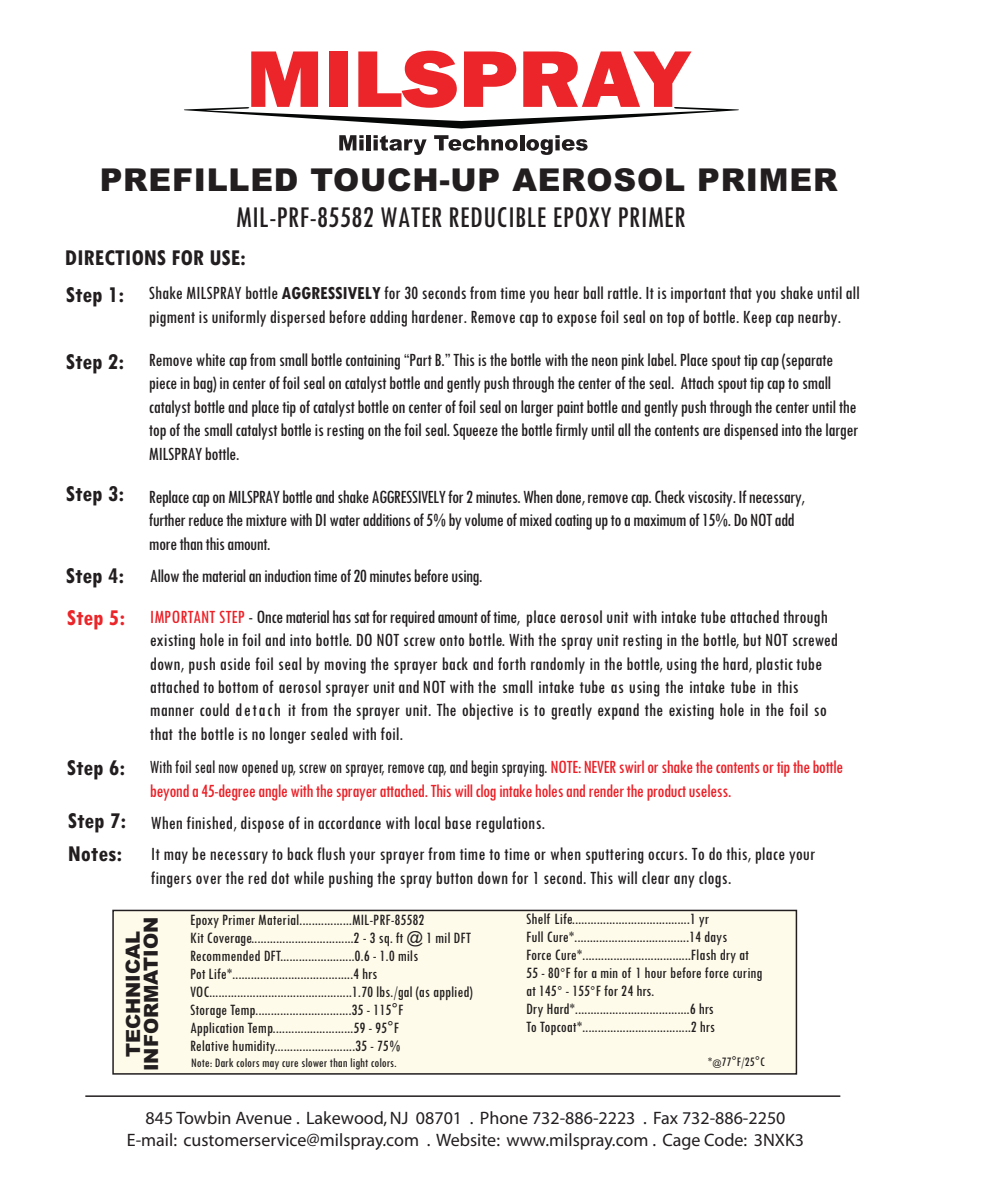
<style>
.page{position:relative;width:983px;height:1197px;background:#fff}
.page>*{position:absolute;margin:0;border:0;box-sizing:border-box;transform-origin:0 0}
.t1{font:condensed 31.5px "Tw Cen";color:#221e1f}
.t2{font:900 31.5px "Arial";letter-spacing:.025em;color:#221e1f}
.t3{font:700 condensed 24px "Tw Cen";color:#221e1f}
.t4{font:condensed 19.5px/23.4px "Tw Cen";letter-spacing:-.01em;color:#221e1f}
.t5{font:condensed 19.5px/23.4px "Tw Cen";letter-spacing:-.035em;color:#221e1f}
.t6{font:condensed 19.5px/23.4px "Tw Cen";letter-spacing:-.03em;color:#ec2027}
.t7{font:900 19.5px/18px "Arial";color:#221e1f;text-align:center}
.t8{font:18px/21.6px "Myriad";color:#221e1f;text-align:center}
.t9{font:condensed 16.5px/18px "Tw Cen";color:#221e1f}
.t10{font:condensed 13.5px "Tw Cen";color:#221e1f}
.s1{font-weight:700}
.s2{font-weight:700;font-size:24px}
.s3{font-weight:700;font-size:24px;color:#eb2529}
.s4{color:#ec2027}
.s5{color:#221e1f}
.s6{font-size:13.5px}
.s7{font-size:9px}
</style>
<div class="page">
<hr style="left:85px;top:1095px;width:755px;height:2px;background:#221e1f">
<svg style="left:184px;top:51px;width:555px;height:78px"></svg>
<svg style="left:339px;top:135px;width:24px;height:15px"></svg>
<hr style="left:366px;top:135px;width:4px;height:15px;background:#211d1e">
<svg style="left:373px;top:135px;width:53px;height:20px"></svg>
<svg style="left:434px;top:135px;width:83px;height:16px"></svg>
<hr style="left:520px;top:135px;width:4px;height:15px;background:#211d1e">
<svg style="left:526px;top:135px;width:61px;height:20px"></svg>
<div style="left:113px;top:910px;width:683px;height:164px;background:#fefbea"></div>
<div style="left:112px;top:910px;width:685px;height:164px;border:2px solid #221e1f"></div>
<p class="t2" style="left:100px;top:162px;width:739px">PREFILLED TOUCH-UP AEROSOL PRIMER</p>
<p class="t1" style="left:236px;top:207px;width:451px">MIL-PRF-85582 WATER REDUCIBLE EPOXY PRIMER</p>
<p class="t3" style="left:65px;top:242px;width:182px">DIRECTIONS FOR USE:</p>
<p class="t4" style="left:149px;top:283px;width:712px">Shake MILSPRAY bottle <span class="s1">AGGRESSIVELY</span> for 30 seconds from time you hear ball rattle. It is important that you shake until all pigment is uniformly dispersed before adding hardener. Remove cap to expose foil seal on top of bottle. Keep cap nearby.</p>
<p class="t4" style="left:149px;top:350px;width:711px">Remove white cap from small bottle containing “Part B.” This is the bottle with the neon pink label. Place spout tip cap (separate piece in bag) in center of foil seal on catalyst bottle and gently push through the center of the seal. Attach spout tip cap to small catalyst bottle and place tip of catalyst bottle on center of foil seal on larger paint bottle and gently push through the center until the top of the small catalyst bottle is resting on the foil seal. Squeeze the bottle firmly until all the contents are dispensed into the larger MILSPRAY bottle.</p>
<p class="t5" style="left:149px;top:487px;width:657px">Replace cap on MILSPRAY bottle and shake AGGRESSIVELY for 2 minutes. When done, remove cap. Check viscosity. If necessary, further reduce the mixture with DI water additions of 5% by volume of mixed coating up to a maximum of 15%. Do NOT add more than this amount.</p>
<p class="t5" style="left:66px;top:565px;width:418px"><span class="s2">Step 4:</span> Allow the material an induction time of 20 minutes before using.</p>
<p class="t3" style="left:66px;top:279px;width:60px">Step 1:</p>
<p class="t3" style="left:66px;top:346px;width:60px">Step 2:</p>
<p class="t3" style="left:66px;top:479px;width:60px">Step 3:</p>
<p class="t4" style="left:150px;top:606px;width:689px;text-indent:-83px"><span class="s3">Step 5:</span> <span class="s4">IMPORTANT STEP</span> - Once material has sat for required amount of time, place aerosol unit with intake tube attached through existing hole in foil and into bottle. DO NOT screw onto bottle. With the spray unit resting in the bottle, but NOT screwed down, push aside foil seal by moving the sprayer back and forth randomly in the bottle, using the hard, plastic tube attached to bottom of aerosol sprayer unit and NOT with the small intake tube as using the intake tube in this manner could detach it from the sprayer unit. The objective is to greatly expand the existing hole in the foil so that the bottle is no longer sealed with foil.</p>
<p class="t6" style="left:150px;top:757px;width:694px"><span class="s5">With foil seal now opened up, screw on sprayer, remove cap, and begin spraying.</span> NOTE: NEVER swirl or shake the contents or tip the bottle beyond a 45-degree angle with the sprayer attached. This will clog intake holes and render the product useless.</p>
<p class="t3" style="left:67px;top:753px;width:60px">Step 6:</p>
<p class="t4" style="left:68px;top:813px;width:479px"><span class="s2">Step 7:</span> When finished, dispose of in accordance with local base regulations.</p>
<p class="t4" style="left:68px;top:844px;width:749px;text-align:center"><span class="s2">Notes:</span> It may be necessary to back flush your sprayer from time to time or when sputtering occurs. To do this, place your fingers over the red dot while pushing the spray button down for 1 second. This will clear any clogs.</p>
<p class="t9" style="left:526px;top:911px;width:238px">Shelf Life......................................1 yr<br>Full Cure*.....................................14 days<br>Force Cure*...................................Flash dry at 55 - 80<span class="s6">°</span>F for a min of 1 hour before force curing at 145<span class="s6">°</span> - 155<span class="s6">°</span>F for 24 hrs.<br>Dry Hard*.....................................6 hrs<br>To Topcoat*...................................2 hrs</p>
<p class="t7" style="left:124px;top:1071px;width:156px;rotate:-90deg">TECHNICAL<br>INFORMATION</p>
<p class="t9" style="left:190px;top:912px;width:284px">Epoxy Primer Material.................MIL-PRF-85582<br>Kit Coverage.................................2 - 3 sq. ft @ 1 mil DFT Recommended DFT........................0.6 - 1.0 mils<br>Pot Life*.......................................4 hrs VOC..............................................1.70 lbs./gal (as applied)<br>Storage Temp...............................35 - 115°F<br>Application Temp..........................59 - 95°F<br>Relative humidity..........................35 - 75%</p>
<p class="t10" style="left:191px;top:1058px;width:207px">Note: Dark colors may cure slower than light colors.</p>
<p class="t10" style="left:708px;top:1058px;width:59px">*<span class="s7">@</span>77°F/25°C</p>
<p class="t8" style="left:127px;top:1109px;width:678px">845 Towbin Avenue . Lakewood, NJ 08701 . Phone 732-886-2223 . Fax 732-886-2250<br>E-mail: customerservice@milspray.com . Website: www.milspray.com . Cage Code: 3NXK3</p>
</div>
